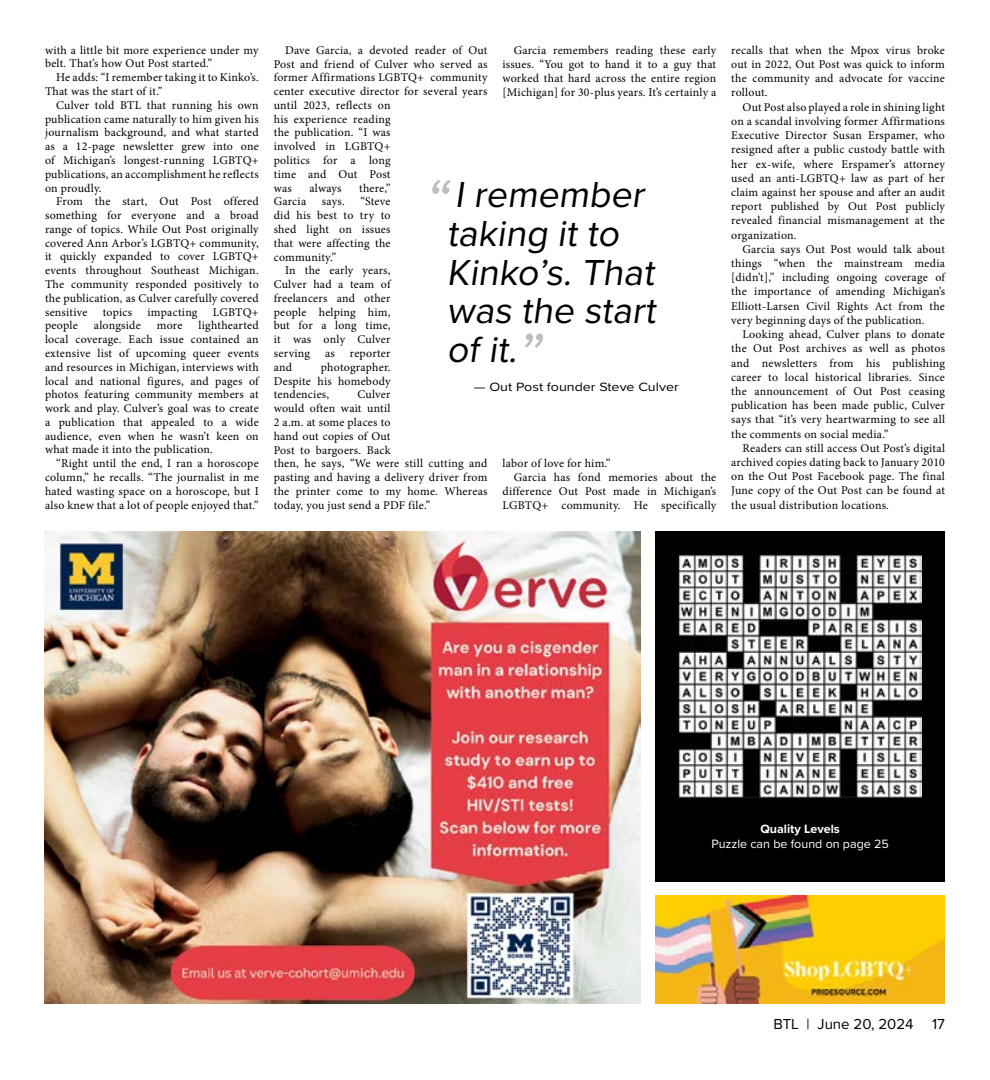
<style>
.page{position:relative;width:990px;height:1080px;background:#fff}
.page>*{position:absolute;margin:0;border:0;box-sizing:border-box;transform-origin:0 0}
.t1{font:37.5px/38.8px "Proxima Nova";color:#000}
.t2{font:15px "Proxima Nova";color:#000}
.t3{font:12.5px "Proxima Nova";color:#000;scale:1.14 1}
.t4{font:12.5px "Proxima Nova";color:#fff}
.t5{font:700 12.5px "Proxima Nova";color:#fff}
.t6{font:11.88px/13.8px "Minion Pro";letter-spacing:.02em;color:#000;text-align:justify}
.s1{font-size:62.5px;color:#bcbec0}
</style>
<div class="page">
<div style="left:655px;top:531px;width:290px;height:351px;background:#000"></div>
<img style="left:679px;top:555px;width:243px;height:243px">
<img style="left:45px;top:531px;width:595px;height:472px">
<img style="left:655px;top:896px;width:290px;height:107px">
<p class="t6" style="left:45px;top:43px;width:215px">with a little bit more experience under my belt. That’s how Out Post started.”</p>
<p class="t6" style="left:45px;top:71px;width:215px;text-indent:11px">He adds: “I remember taking it to Kinko’s.<br>That was the start of it.”</p>
<p class="t6" style="left:45px;top:98px;width:215px;text-indent:11px">Culver told BTL that running his own publication came naturally to him given his journalism background, and what started as a 12-page newsletter grew into one of Michigan’s longest-running LGBTQ+ publications, an accomplishment he reflects on proudly.</p>
<p class="t6" style="left:45px;top:195px;width:215px;text-indent:11px">From the start, Out Post offered something for everyone and a broad range of topics. While Out Post originally covered Ann Arbor’s LGBTQ+ community, it quickly expanded to cover LGBTQ+ events throughout Southeast Michigan.<br>The community responded positively to the publication, as Culver carefully covered sensitive</p>
<p class="t6" style="left:103px;top:305px;width:31px">topics</p>
<p class="t6" style="left:148px;top:305px;width:52px">impacting</p>
<p class="t6" style="left:213px;top:305px;width:47px">LGBTQ+</p>
<p class="t6" style="left:45px;top:319px;width:215px;text-indent:154px">lighthearted local coverage. Each issue contained an extensive list of upcoming queer events and resources in Michigan, interviews with local and national figures, and pages of photos featuring community members at work and play. Culver’s goal was to create a publication that appealed to a wide audience, even when he wasn’t keen on what made it into the publication.</p>
<p class="t6" style="left:45px;top:457px;width:215px;text-indent:11px">“Right until the end, I ran a horoscope column,” he recalls. “The journalist in me hated wasting space on a horoscope, but I also knew that a lot of people enjoyed that.”</p>
<p class="t6" style="left:45px;top:319px;width:34px">people</p>
<p class="t6" style="left:94px;top:319px;width:48px">alongside</p>
<p class="t6" style="left:157px;top:319px;width:27px">more</p>
<p class="t6" style="left:274px;top:43px;width:215px;text-align:left;text-indent:11px">Dave Garcia, a devoted reader of Out<br>Post and friend of Culver who served as former Affirmations LGBTQ+ community center executive director for several years until 2023, reflects on<br>his experience reading<br>the publication. “I was<br>involved in LGBTQ+<br>politics for a long<br>time and Out Post<br>was</p>
<p class="t6" style="left:503px;top:43px;width:215px;text-indent:11px">Garcia remembers reading these early issues. “You got to hand it to a guy that worked that hard across the entire region [Michigan] for 30-plus years. It’s certainly a</p>
<h1 class="t1" style="left:447px;top:174px;width:217px;text-indent:-22px"><span class="s1">“</span>I remember taking it to<br>Kinko’s. That was the start of it.<span class="s1">”</span></h1>
<p class="t3" style="left:474px;top:377px;width:181px">— Out Post founder Steve Culver</p>
<p class="t6" style="left:309px;top:181px;width:34px">always</p>
<p class="t6" style="left:359px;top:181px;width:33px">there,”</p>
<p class="t6" style="left:274px;top:195px;width:118px;text-indent:87px">“Steve did his best to try to shed light on issues that were affecting the community.”</p>
<p class="t6" style="left:274px;top:264px;width:118px;text-indent:11px">In the early years, Culver had a team of freelancers and other people helping him, but for a long time, it was only Culver serving</p>
<p class="t6" style="left:274px;top:195px;width:34px">Garcia</p>
<p class="t6" style="left:322px;top:195px;width:24px">says.</p>
<p class="t6" style="left:325px;top:346px;width:11px">as</p>
<p class="t6" style="left:350px;top:346px;width:42px">reporter</p>
<p class="t6" style="left:274px;top:360px;width:118px;text-indent:47px">photographer.<br>Despite his homebody tendencies,</p>
<p class="t6" style="left:274px;top:360px;width:20px">and</p>
<p class="t6" style="left:274px;top:388px;width:215px;text-align:left;text-indent:84px">Culver<br>would often wait until<br>2 a.m. at some places to<br>hand out copies of Out<br>Post to bargoers. Back<br>then, he says, “We were still cutting and pasting and having a delivery driver from the printer come to my home. Whereas today, you just send a PDF file.”</p>
<p class="t6" style="left:503px;top:456px;width:110px">labor of love for him.”</p>
<p class="t6" style="left:514px;top:470px;width:204px">Garcia has fond memories about the</p>
<p class="t6" style="left:503px;top:484px;width:215px">difference Out Post made in Michigan’s</p>
<p class="t6" style="left:503px;top:498px;width:215px">LGBTQ+ community. He specifically</p>
<p class="t6" style="left:731px;top:43px;width:215px;line-height:14.2px">recalls that when the Mpox virus broke out in 2022, Out Post was quick to inform the community and advocate for vaccine rollout.</p>
<p class="t6" style="left:731px;top:100px;width:215px;line-height:14.2px;text-indent:11px">Out Post also played a role in shining light on a scandal involving former Affirmations Executive Director Susan Erspamer, who resigned after a public custody battle with her ex-wife, where Erspamer’s attorney used an anti-LGBTQ+ law as part of her claim against her spouse and after an audit report published by Out Post publicly revealed financial mismanagement at the organization.</p>
<p class="t6" style="left:731px;top:242px;width:215px;line-height:14.2px;text-indent:11px">Garcia says Out Post would talk about things “when the mainstream media [didn’t],” including ongoing coverage of the importance of amending Michigan’s Elliott-Larsen Civil Rights Act from the very beginning days of the publication.</p>
<p class="t6" style="left:731px;top:327px;width:215px;line-height:14.2px;text-indent:11px">Looking ahead, Culver plans to donate the Out Post archives as well as photos and newsletters from his publishing career to local historical libraries. Since the announcement of Out Post ceasing publication has been made public, Culver says that “it’s very heartwarming to see all the comments on social media.”</p>
<p class="t6" style="left:731px;top:441px;width:215px;line-height:14.2px;text-indent:11px">Readers can still access Out Post’s digital archived copies dating back to January 2010 on the Out Post Facebook page. The final June copy of the Out Post can be found at the usual distribution locations.</p>
<p class="t5" style="left:760px;top:819px;width:81px">Quality Levels</p>
<p class="t4" style="left:711px;top:834px;width:179px">Puzzle can be found on page 25</p>
<p class="t2" style="left:774px;top:1013px;width:173px">BTL | June 20, 2024 17</p>
</div>
